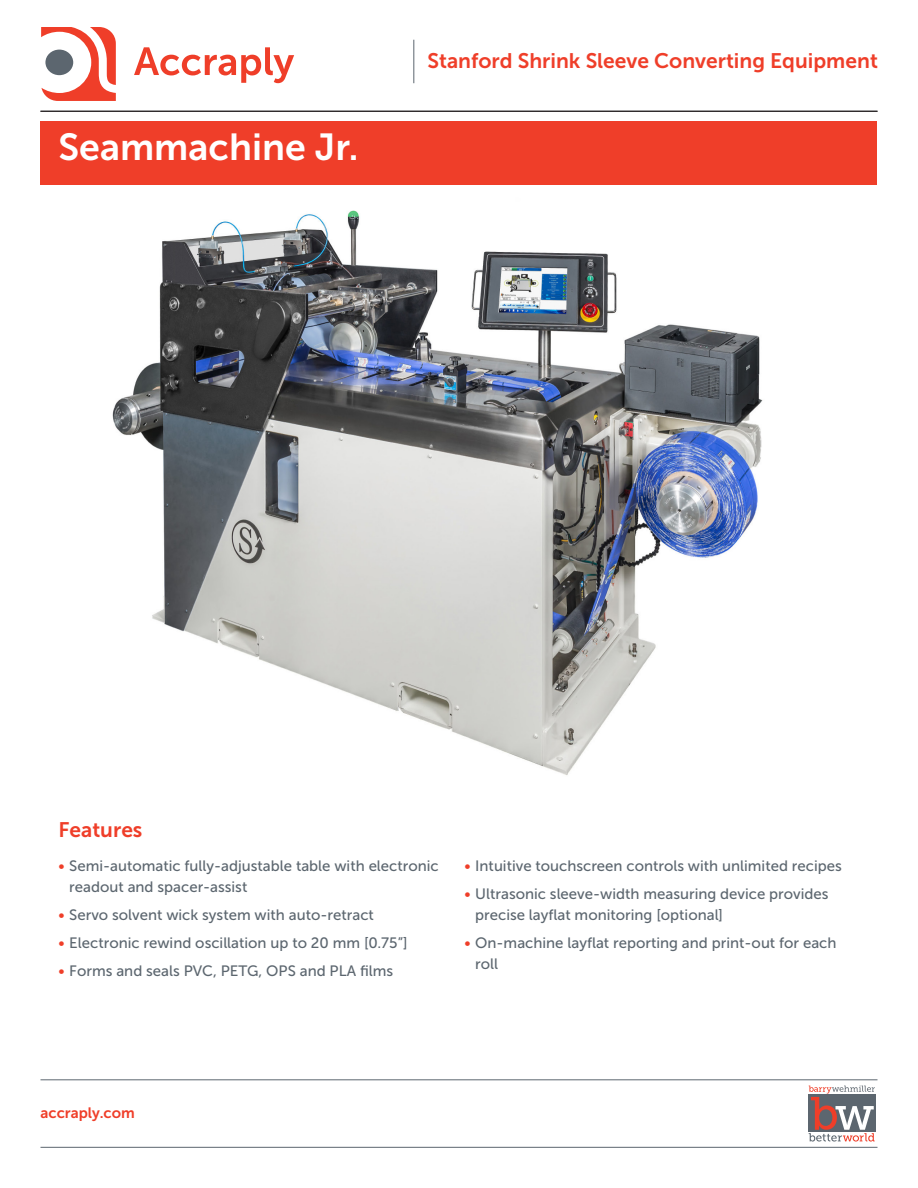
<style>
.page{position:relative;width:918px;height:1188px;background:#fff}
.page>*{position:absolute;margin:0;border:0;box-sizing:border-box;transform-origin:0 0}
.Page_1_Big_Header{font:37.5px "Museo Sans 700";color:#fff}
.Standing_Head{font:21px "Museo Sans 700";color:#ef3e29}
.t1{font:15px/21px "Museo Sans 500";color:#5c666f}
.t2{font:15px "Museo Sans 700";color:#ef3e29}
.s1{color:#ef3e29}
</style>
<div class="page">
<div style="left:40px;top:122px;width:838px;height:63px;background:#ef3e29"></div>
<svg style="left:809px;top:1086px;width:66px;height:56px"></svg>
<hr style="left:40px;top:1147px;width:838px;height:1px;background:#5c666f">
<hr style="left:40px;top:1080px;width:838px;height:1px;background:#5c666f">
<svg style="left:134px;top:47px;width:160px;height:36px"></svg>
<svg style="left:41px;top:27px;width:75px;height:74px"></svg>
<hr style="left:40px;top:111px;width:838px;height:1px;background:#231f20">
<hr style="left:413px;top:40px;width:1px;height:43px;background:#5c666f">
<img style="left:112px;top:210px;width:651px;height:565px">
<p class="Page_1_Big_Header" style="left:58px;top:126px;width:301px">Seammachine Jr.</p>
<p class="Standing_Head" style="left:428px;top:50px;width:452px">Stanford Shrink Sleeve Converting Equipment</p>
<h2 class="Standing_Head" style="left:58px;top:819px;width:85px">Features</h2>
<p class="t1" style="left:69px;top:856px;width:371px;text-indent:-11px"><span class="s1">•</span> Semi-automatic fully-adjustable table with electronic readout and spacer-assist</p>
<p class="t1" style="left:58px;top:904px;width:317px"><span class="s1">•</span> Servo solvent wick system with auto-retract</p>
<p class="t1" style="left:58px;top:932px;width:351px"><span class="s1">•</span> Electronic rewind oscillation up to 20 mm [0.75”]</p>
<p class="t1" style="left:58px;top:960px;width:336px"><span class="s1">•</span> Forms and seals PVC, PETG, OPS and PLA films</p>
<p class="t1" style="left:464px;top:856px;width:379px"><span class="s1">•</span> Intuitive touchscreen controls with unlimited recipes</p>
<p class="t1" style="left:475px;top:883px;width:355px;text-indent:-11px"><span class="s1">•</span> Ultrasonic sleeve-width measuring device provides precise layflat monitoring [optional]</p>
<p class="t1" style="left:475px;top:932px;width:363px;text-indent:-11px"><span class="s1">•</span> On-machine layflat reporting and print-out for each roll</p>
<p class="t2" style="left:40px;top:1105px;width:96px">accraply.com</p>
</div>
